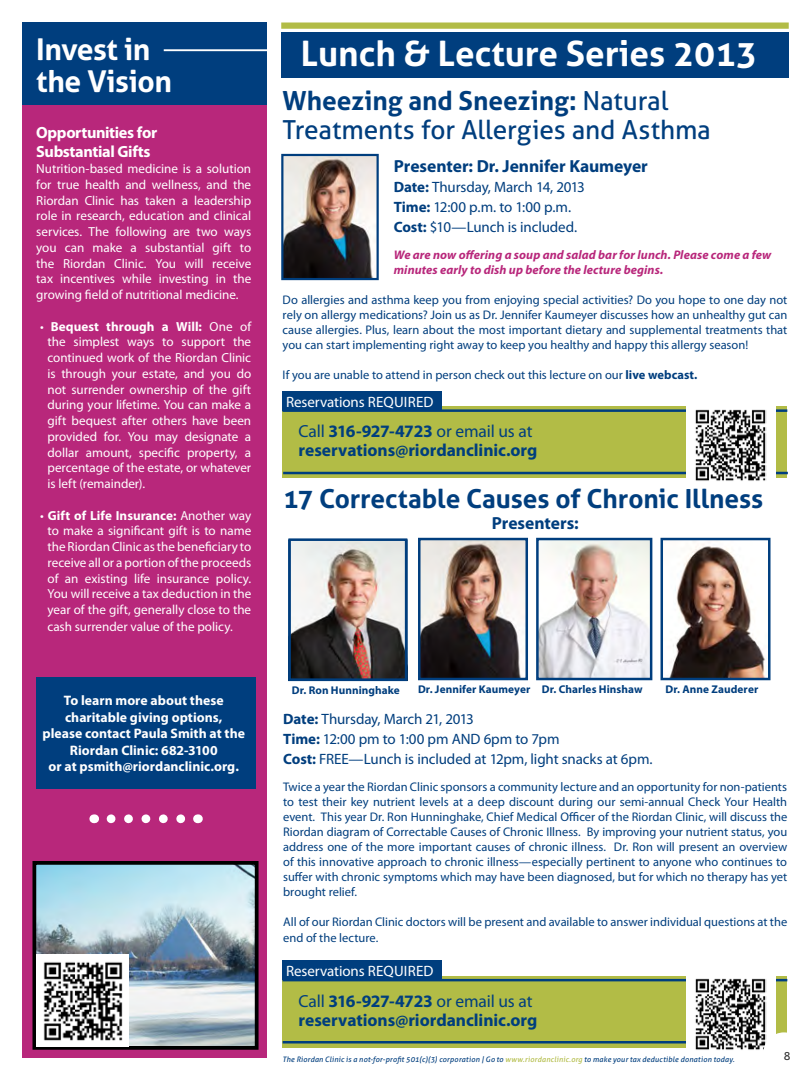
<style>
.page{position:relative;width:810px;height:1080px;background:#fff}
.page>*{position:absolute;margin:0;border:0;box-sizing:border-box;transform-origin:0 0}
.Medium_Header{font:700 35px "Aller";color:#fff}
.Medium_Header-2{font:700 30px/32.5px "Aller";letter-spacing:-.015em;color:#fff}
.t1{font:26.25px/28.8px "Aller";letter-spacing:-.005em;color:#003e7e}
.t2{font:700 26.25px "Aller";letter-spacing:-.005em;color:#003e7e}
.Small_Paragraph{font:700 17.5px "Myriad Pro";letter-spacing:-.005em;color:#003e7e}
.Small_Paragraph-2{font:17.5px "Myriad Pro";letter-spacing:-.01em;color:#003e7e}
.t3{font:700 16.25px/19.5px "Myriad Pro";letter-spacing:-.025em;color:#fff}
.t4{font:15px "Myriad Pro";letter-spacing:-.01em;color:#003e7e}
.t5{font:15px "Myriad Pro";letter-spacing:-.005em;color:#fff}
.t6{font:700 13.75px/16.5px "Myriad Pro";color:#fff;text-align:center}
.t7{font:13.12px/15.8px "Myriad Pro";color:#fff;text-align:justify}
.Small_Paragraph-3{font:12.5px/15px "Myriad Pro";color:#003e7e;text-align:justify}
.t8{font:italic 700 12.5px/15px "Myriad Pro";letter-spacing:.005em;color:#b8277b}
.t9{font:700 11.25px "Myriad Pro";letter-spacing:.01em;color:#003e7e}
.Number{font:11.25px "Aller";color:#333}
.t10{font:italic 7.5px "Aller";letter-spacing:.02em;color:#003e7e}
.s1{font-weight:700}
.s2{color:#b2bc46}
</style>
<div class="page">
<div style="left:282px;top:976px;width:505px;height:72px;background:#b2bc46"></div>
<hr style="left:283px;top:1041px;width:504px;height:3px;background:#003e7e">
<hr style="left:282px;top:979px;width:505px;height:2px;background:#003e7e">
<div style="left:686px;top:969px;width:90px;height:83px;background:#fff"></div>
<img style="left:695px;top:978px;width:72px;height:72px">
<div style="left:282px;top:961px;width:160px;height:19px;background:#003e7e"></div>
<div style="left:281px;top:32px;width:508px;height:46px;background:#003e7e"></div>
<div style="left:282px;top:406px;width:505px;height:72px;background:#b2bc46"></div>
<hr style="left:283px;top:472px;width:505px;height:2px;background:#003e7e">
<hr style="left:282px;top:409px;width:505px;height:3px;background:#003e7e">
<div style="left:686px;top:400px;width:90px;height:82px;background:#fff"></div>
<img style="left:695px;top:409px;width:72px;height:72px">
<div style="left:282px;top:391px;width:160px;height:20px;background:#003e7e"></div>
<div style="left:281px;top:22px;width:508px;height:7px;background:#b2bc46"></div>
<img style="left:284px;top:157px;width:92px;height:120px">
<div style="left:281px;top:154px;width:98px;height:126px;border:2px solid #003e7e"></div>
<div style="left:763px;top:1032px;width:42px;height:42px;background:#fff;border-radius:50%"></div>
<div style="left:22px;top:23px;width:246px;height:1035px;background:#b8277b"></div>
<div style="left:36px;top:678px;width:220px;height:111px;background:#003e7e"></div>
<img style="left:37px;top:866px;width:217px;height:179px">
<div style="left:32px;top:861px;width:227px;height:189px;border:4px solid #000"></div>
<div style="left:22px;top:23px;width:246px;height:82px;background:#003e7e"></div>
<div style="left:36px;top:954px;width:93px;height:93px;background:#fff"></div>
<img style="left:43px;top:962px;width:80px;height:79px">
<hr style="left:164px;top:49px;width:111px;height:2px;background:#fff">
<svg style="left:111px;top:814px;width:75px;height:9px"></svg>
<img style="left:291px;top:542px;width:113px;height:136px">
<img style="left:539px;top:541px;width:110px;height:136px">
<div style="left:536px;top:538px;width:116px;height:142px;border:2px solid #003e7e"></div>
<div style="left:288px;top:538px;width:119px;height:143px;border:2px solid #003e7e"></div>
<img style="left:421px;top:541px;width:104px;height:136px">
<div style="left:418px;top:538px;width:110px;height:142px;border:2px solid #003e7e"></div>
<img style="left:669px;top:544px;width:96px;height:133px">
<div style="left:661px;top:538px;width:110px;height:142px;border:2px solid #003e7e"></div>
<p class="Medium_Header-2" style="left:36px;top:33px;width:137px">Invest in the Vision</p>
<p class="t3" style="left:36px;top:122px;width:122px">Opportunities for<br>Substantial Gifts</p>
<p class="t7" style="left:36px;top:161px;width:217px">Nutrition-based medicine is a solution for true health and wellness, and the Riordan Clinic has taken a leadership role in research, education and clinical services. The following are two ways you can make a substantial gift to the Riordan Clinic. You will receive tax incentives while investing in the growing field of nutritional medicine.</p>
<p class="t7" style="left:47px;top:318px;width:205px;text-indent:-7px">• <span class="s1">Bequest through a Will:</span> One of the simplest ways to support the continued work of the Riordan Clinic is through your estate, and you do not surrender ownership of the gift during your lifetime. You can make a gift bequest after others have been provided for. You may designate a dollar amount, specific property, a percentage of the estate, or whatever is left (remainder).</p>
<p class="t7" style="left:48px;top:507px;width:205px;text-indent:-8px">• <span class="s1">Gift of Life Insurance:</span> Another way to make a significant gift is to name the Riordan Clinic as the beneficiary to receive all or a portion of the proceeds of an existing life insurance policy.<br>You will receive a tax deduction in the year of the gift, generally close to the cash surrender value of the policy.</p>
<p class="t6" style="left:42px;top:692px;width:204px">To learn more about these charitable giving options,<br>please contact Paula Smith at the<br>Riordan Clinic: 682-3100<br>or at psmith@riordanclinic.org.</p>
<p class="Medium_Header" style="left:301px;top:32px;width:458px">Lunch &amp; Lecture Series 2013</p>
<p class="t1" style="left:283px;top:86px;width:430px"><span class="s1">Wheezing and Sneezing:</span> Natural<br>Treatments for Allergies and Asthma</p>
<p class="Small_Paragraph" style="left:394px;top:155px;width:256px">Presenter: Dr. Jennifer Kaumeyer</p>
<p class="t4" style="left:394px;top:178px;width:193px"><span class="s1">Date:</span> Thursday, March 14, 2013</p>
<p class="t4" style="left:394px;top:198px;width:179px"><span class="s1">Time:</span> 12:00 p.m. to 1:00 p.m.</p>
<p class="t4" style="left:394px;top:218px;width:185px"><span class="s1">Cost:</span> $10—Lunch is included.</p>
<p class="t8" style="left:394px;top:246px;width:379px">We are now offering a soup and salad bar for lunch. Please come a few minutes early to dish up before the lecture begins.</p>
<p class="Small_Paragraph-3" style="left:283px;top:292px;width:506px">Do allergies and asthma keep you from enjoying special activities? Do you hope to one day not rely on allergy medications? Join us as Dr. Jennifer Kaumeyer discusses how an unhealthy gut can cause allergies. Plus, learn about the most important dietary and supplemental treatments that you can start implementing right away to keep you healthy and happy this allergy season!</p>
<p class="Small_Paragraph-3" style="left:283px;top:367px;width:416px">If you are unable to attend in person check out this lecture on our <span class="s1">live webcast.</span></p>
<p class="t5" style="left:286px;top:393px;width:149px">Reservations REQUIRED</p>
<p class="Small_Paragraph-2" style="left:299px;top:421px;width:236px">Call <span class="s1">316-927-4723</span> or email us at</p>
<p class="Small_Paragraph" style="left:299px;top:439px;width:240px">reservations@riordanclinic.org</p>
<p class="t2" style="left:283px;top:482px;width:482px">17 Correctable Causes of Chronic Illness</p>
<p class="Small_Paragraph" style="left:492px;top:512px;width:88px">Presenters:</p>
<p class="t9" style="left:292px;top:683px;width:110px">Dr. Ron Hunninghake</p>
<p class="t9" style="left:418px;top:682px;width:114px">Dr. Jennifer Kaumeyer</p>
<p class="t9" style="left:542px;top:682px;width:102px">Dr. Charles Hinshaw</p>
<p class="t9" style="left:666px;top:682px;width:94px">Dr. Anne Zauderer</p>
<p class="t4" style="left:283px;top:710px;width:192px"><span class="s1">Date:</span> Thursday, March 21, 2013</p>
<p class="t4" style="left:283px;top:730px;width:278px"><span class="s1">Time:</span> 12:00 pm to 1:00 pm AND 6pm to 7pm</p>
<p class="t4" style="left:283px;top:750px;width:371px"><span class="s1">Cost:</span> FREE—Lunch is included at 12pm, light snacks at 6pm.</p>
<p class="Small_Paragraph-3" style="left:283px;top:779px;width:506px">Twice a year the Riordan Clinic sponsors a community lecture and an opportunity for non-patients to test their key nutrient levels at a deep discount during our semi-annual Check Your Health event. This year Dr. Ron Hunninghake, Chief Medical Officer of the Riordan Clinic, will discuss the Riordan diagram of Correctable Causes of Chronic Illness. By improving your nutrient status, you address one of the more important causes of chronic illness. Dr. Ron will present an overview of this innovative approach to chronic illness—especially pertinent to anyone who continues to suffer with chronic symptoms which may have been diagnosed, but for which no therapy has yet brought relief.</p>
<p class="Small_Paragraph-3" style="left:283px;top:913px;width:506px;line-height:16.5px">All of our Riordan Clinic doctors will be present and available to answer individual questions at the end of the lecture.</p>
<p class="t5" style="left:286px;top:962px;width:149px">Reservations REQUIRED</p>
<p class="Small_Paragraph-2" style="left:299px;top:990px;width:236px">Call <span class="s1">316-927-4723</span> or email us at</p>
<p class="Small_Paragraph" style="left:299px;top:1008px;width:240px">reservations@riordanclinic.org</p>
<p class="t10" style="left:282px;top:1055px;width:454px">The Riordan Clinic is a not-for-profit 501(c)(3) corporation | Go to <span class="s2">www.riordanclinic.org</span> to make your tax deductible donation today.</p>
<p class="Number" style="left:784px;top:1050px;width:8px">8</p>
</div>
